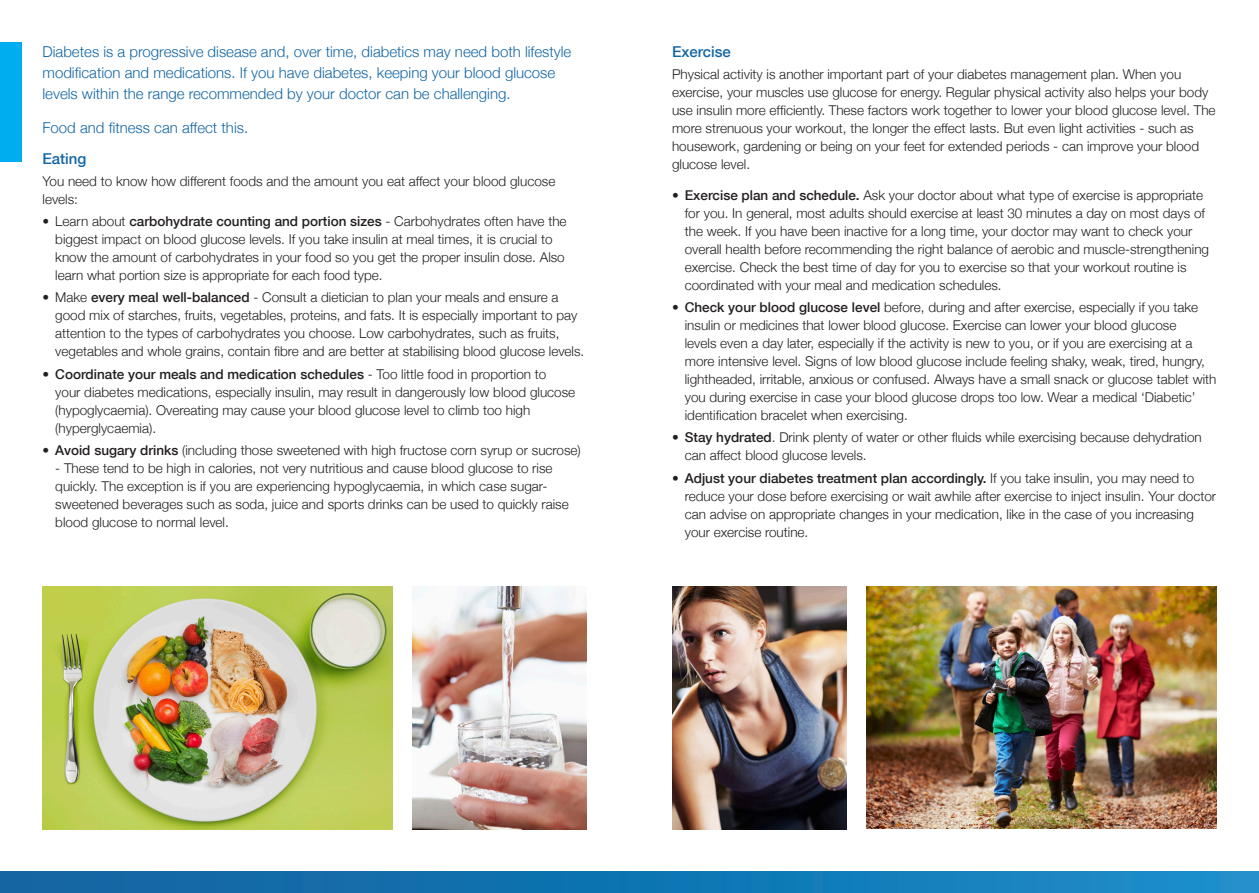
<style>
.page{position:relative;width:1259px;height:893px;background:#fff}
.page>*{position:absolute;margin:0;border:0;box-sizing:border-box;transform-origin:0 0}
.t1{font:300 15px/21px "Helvetica Neue";color:#1366a4}
.t2{font:500 15px "Helvetica Neue";color:#1366a4}
.t3{font:300 13.5px/18px "Helvetica Neue";color:#231f20}
.s1{font-weight:500}
</style>
<div class="page">
<div style="left:0;top:43px;width:21px;height:119px;background:#00aeef"></div>
<img style="left:43px;top:587px;width:350px;height:242px">
<img style="left:866px;top:587px;width:350px;height:242px">
<img style="left:412px;top:587px;width:175px;height:242px">
<img style="left:672px;top:587px;width:174px;height:242px">
<div style="left:0;top:872px;width:1259px;height:21px;background:linear-gradient(to right,#10619e,#188dc9)"></div>
<p class="t1" style="left:43px;top:40px;width:530px">Diabetes is a progressive disease and, over time, diabetics may need both lifestyle modification and medications. If you have diabetes, keeping your blood glucose levels within the range recommended by your doctor can be challenging.</p>
<p class="t1" style="left:43px;top:116px;width:207px">Food and fitness can affect this.</p>
<p class="t2" style="left:43px;top:146px;width:45px">Eating</p>
<p class="t3" style="left:43px;top:171px;width:514px">You need to know how different foods and the amount you eat affect your blood glucose levels:</p>
<p class="t3" style="left:55px;top:211px;width:513px;text-indent:-13px">• Learn about <span class="s1">carbohydrate counting and portion sizes</span> - Carbohydrates often have the biggest impact on blood glucose levels. If you take insulin at meal times, it is crucial to know the amount of carbohydrates in your food so you get the proper insulin dose. Also learn what portion size is appropriate for each food type.</p>
<p class="t3" style="left:55px;top:288px;width:530px;text-indent:-13px">• Make <span class="s1">every meal well-balanced</span> - Consult a dietician to plan your meals and ensure a good mix of starches, fruits, vegetables, proteins, and fats. It is especially important to pay attention to the types of carbohydrates you choose. Low carbohydrates, such as fruits, vegetables and whole grains, contain fibre and are better at stabilising blood glucose levels.</p>
<p class="t3" style="left:55px;top:364px;width:521px;text-indent:-13px"><span class="s1">• Coordinate your meals and medication schedules</span> - Too little food in proportion to<br>your diabetes medications, especially insulin, may result in dangerously low blood glucose (hypoglycaemia). Overeating may cause your blood glucose level to climb too high (hyperglycaemia).</p>
<p class="t3" style="left:43px;top:440px;width:540px"><span class="s1">• Avoid sugary drinks</span> (including those sweetened with high fructose corn syrup or sucrose)</p>
<p class="t3" style="left:55px;top:458px;width:515px">- These tend to be high in calories, not very nutritious and cause blood glucose to rise quickly. The exception is if you are experiencing hypoglycaemia, in which case sugar&shy;sweetened beverages such as soda, juice and sports drinks can be used to quickly raise blood glucose to normal level.</p>
<p class="t2" style="left:672px;top:39px;width:60px">Exercise</p>
<p class="t3" style="left:672px;top:64px;width:545px">Physical activity is another important part of your diabetes management plan. When you exercise, your muscles use glucose for energy. Regular physical activity also helps your body use insulin more efficiently. These factors work together to lower your blood glucose level. The more strenuous your workout, the longer the effect lasts. But even light activities - such as housework, gardening or being on your feet for extended periods - can improve your blood glucose level.</p>
<p class="t3" style="left:685px;top:185px;width:526px;text-indent:-13px"><span class="s1">• Exercise plan and schedule.</span> Ask your doctor about what type of exercise is appropriate for you. In general, most adults should exercise at least 30 minutes a day on most days of the week. If you have been inactive for a long time, your doctor may want to check your overall health before recommending the right balance of aerobic and muscle-strengthening exercise. Check the best time of day for you to exercise so that your workout routine is coordinated with your meal and medication schedules.</p>
<p class="t3" style="left:685px;top:297px;width:533px;text-indent:-13px"><span class="s1">• Check your blood glucose level</span> before, during and after exercise, especially if you take insulin or medicines that lower blood glucose. Exercise can lower your blood glucose<br>levels even a day later, especially if the activity is new to you, or if you are exercising at a more intensive level. Signs of low blood glucose include feeling shaky, weak, tired, hungry, lightheaded, irritable, anxious or confused. Always have a small snack or glucose tablet with you during exercise in case your blood glucose drops too low. Wear a medical ‘Diabetic’ identification bracelet when exercising.</p>
<p class="t3" style="left:685px;top:428px;width:518px;text-indent:-13px"><span class="s1">• Stay hydrated</span>. Drink plenty of water or other fluids while exercising because dehydration can affect blood glucose levels.</p>
<p class="t3" style="left:685px;top:468px;width:533px;text-indent:-13px"><span class="s1">• Adjust your diabetes treatment plan accordingly.</span> If you take insulin, you may need to reduce your dose before exercising or wait awhile after exercise to inject insulin. Your doctor can advise on appropriate changes in your medication, like in the case of you increasing your exercise routine.</p>
</div>
